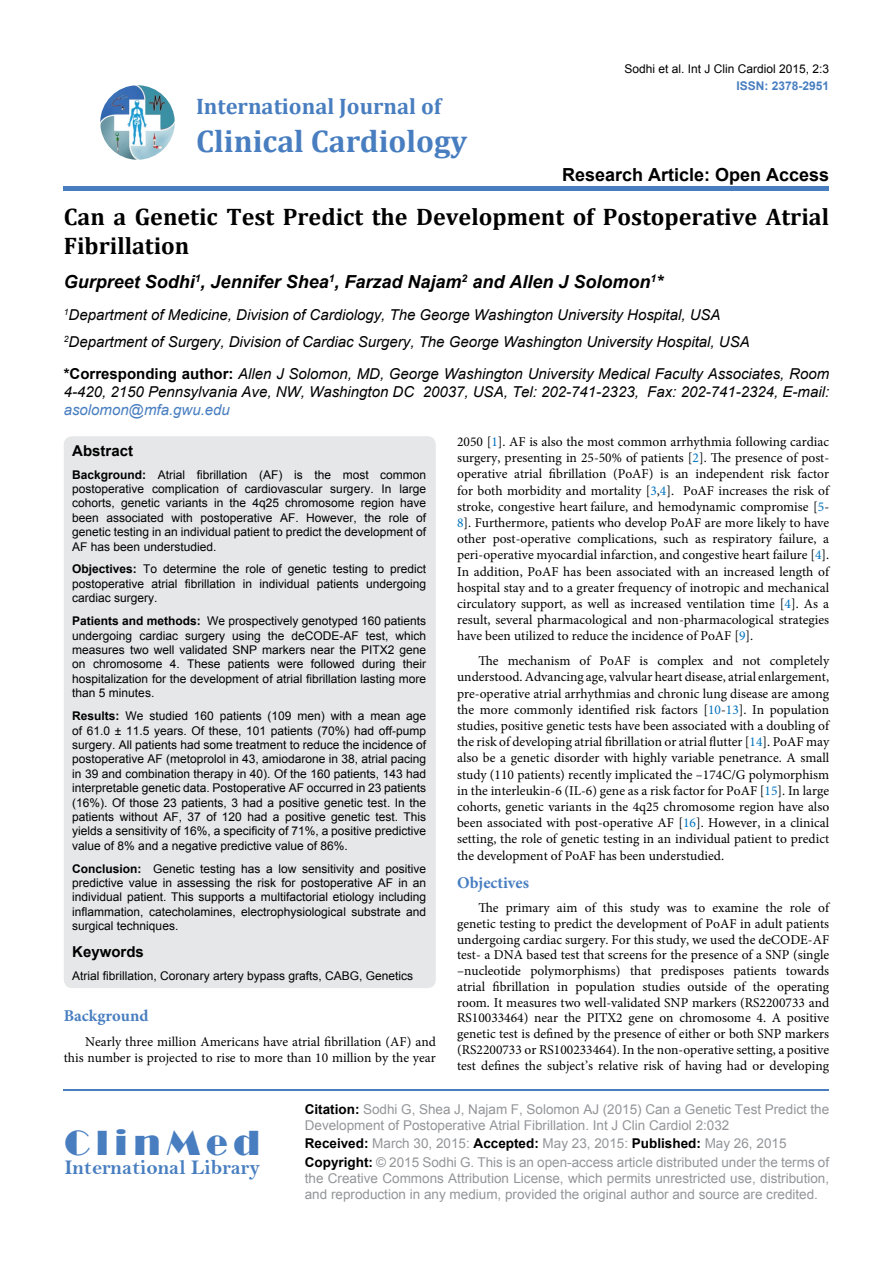
<style>
.page{position:relative;width:893px;height:1263px;background:#fff}
.page>*{position:absolute;margin:0;border:0;box-sizing:border-box;transform-origin:0 0}
.t1{font:36px "Broadway";letter-spacing:.16em;color:#487ec0}
.t2{font:700 31.5px "Cambria";color:#487ec0}
.t3{font:700 24px/28.8px "Cambria";color:#000}
.t4{font:700 22.5px "Cambria";color:#487ec0}
.t5{font:21px "Bell MT Bold";color:#487ec0}
.t6{font:italic 700 18px "Arial";color:#000}
.t7{font:700 18px "Arial";color:#000}
.t8{font:700 16.5px "Minion Pro";color:#487ec0}
.t9{font:italic 15px/26.5px "Arial";color:#000}
.t10{font:italic 15px "Arial";color:#487ec0}
.t11{font:700 15px "Arial";color:#000}
.t12{font:13.5px/16.2px "Minion Pro";color:#000;text-align:justify}
.t13{font:13.5px/16.2px "Arial";color:#939598}
.t14{font:12px/14.4px "Arial";color:#000;text-align:justify}
.t15{font:700 12px "Arial";color:#487ec0}
.s1{font-weight:700;font-style:normal}
.s2{font-weight:700}
.s3{color:#0072bc}
.s4{font-weight:700;color:#000}
</style>
<div class="page">
<img style="left:100px;top:85px;width:75px;height:75px;border-radius:37px">
<div style="left:64px;top:186px;width:765px;height:5px;background:#487ec0"></div>
<hr style="left:64px;top:1089px;width:765px;height:2px;background:#487ec0">
<div style="left:64px;top:436px;width:372px;height:552px;background:#e6e7e8;border-radius:9px"></div>
<h3 class="t4" style="left:196px;top:91px;width:247px">International Journal of</h3>
<h2 class="t2" style="left:196px;top:119px;width:273px">Clinical Cardiology</h2>
<p class="t14" style="left:624px;top:61px;width:206px">Sodhi et al. Int J Clin Cardiol 2015, 2:3</p>
<p class="t15" style="left:736px;top:77px;width:94px">ISSN: 2378-2951</p>
<h3 class="t7" style="left:562px;top:162px;width:269px">Research Article: Open Access</h3>
<h3 class="t3" style="left:64px;top:202px;width:767px">Can a Genetic Test Predict the Development of Postoperative Atrial<br>Fibrillation</h3>
<h3 class="t6" style="left:64px;top:270px;width:601px">Gurpreet Sodhi<sup>1</sup>, Jennifer Shea<sup>1</sup>, Farzad Najam<sup>2</sup> and Allen J Solomon<sup>1</sup>*</h3>
<p class="t9" style="left:64px;top:302px;width:687px"><sup>1</sup>Department of Medicine, Division of Cardiology, The George Washington University Hospital, USA<br><sup>2</sup>Department of Surgery, Division of Cardiac Surgery, The George Washington University Hospital, USA</p>
<p class="t9" style="left:64px;top:365px;width:767px;line-height:18px"><span class="s1">*Corresponding author:</span> Allen J Solomon, MD, George Washington University Medical Faculty Associates, Room<br>4-420, 2150 Pennsylvania Ave, NW, Washington DC 20037, USA, Tel: 202-741-2323, Fax: 202-741-2324, E-mail:</p>
<p class="t10" style="left:64px;top:400px;width:168px">asolomon@mfa.gwu.edu</p>
<p class="t11" style="left:72px;top:440px;width:62px">Abstract</p>
<p class="t14" style="left:72px;top:467px;width:355px"><span class="s2">Background:</span> Atrial fibrillation (AF) is the most common postoperative complication of cardiovascular surgery. In large cohorts, genetic variants in the 4q25 chromosome region have been associated with postoperative AF. However, the role of genetic testing in an individual patient to predict the development of AF has been understudied.</p>
<p class="t14" style="left:72px;top:562px;width:355px"><span class="s2">Objectives:</span> To determine the role of genetic testing to predict postoperative atrial fibrillation in individual patients undergoing cardiac surgery.</p>
<p class="t14" style="left:72px;top:614px;width:355px"><span class="s2">Patients and methods:</span> We prospectively genotyped 160 patients undergoing cardiac surgery using the deCODE-AF test, which measures two well validated SNP markers near the PITX2 gene on chromosome 4. These patients were followed during their hospitalization for the development of atrial fibrillation lasting more than 5 minutes.</p>
<p class="t14" style="left:72px;top:709px;width:355px"><span class="s2">Results:</span> We studied 160 patients (109 men) with a mean age of 61.0 ± 11.5 years. Of these, 101 patients (70%) had off-pump surgery. All patients had some treatment to reduce the incidence of postoperative AF (metoprolol in 43, amiodarone in 38, atrial pacing in 39 and combination therapy in 40). Of the 160 patients, 143 had interpretable genetic data. Postoperative AF occurred in 23 patients (16%). Of those 23 patients, 3 had a positive genetic test. In the patients without AF, 37 of 120 had a positive genetic test. This yields a sensitivity of 16%, a specificity of 71%, a positive predictive value of 8% and a negative predictive value of 86%.</p>
<p class="t14" style="left:72px;top:861px;width:355px"><span class="s2">Conclusion:</span> Genetic testing has a low sensitivity and positive predictive value in assessing the risk for postoperative AF in an individual patient. This supports a multifactorial etiology including inflammation, catecholamines, electrophysiological substrate and surgical techniques.</p>
<p class="t11" style="left:72px;top:941px;width:73px">Keywords</p>
<p class="t14" style="left:72px;top:968px;width:342px">Atrial fibrillation, Coronary artery bypass grafts, CABG, Genetics</p>
<p class="t12" style="left:457px;top:434px;width:374px">2050 [<span class="s3">1</span>]. AF is also the most common arrhythmia following cardiac surgery, presenting in 25-50% of patients [<span class="s3">2</span>]. The presence of post&shy;operative atrial fibrillation (PoAF) is an independent risk factor for both morbidity and mortality [<span class="s3">3</span>,<span class="s3">4</span>]. PoAF increases the risk of stroke, congestive heart failure, and hemodynamic compromise [<span class="s3">5</span>- <span class="s3">8</span>]. Furthermore, patients who develop PoAF are more likely to have other post-operative complications, such as respiratory failure, a peri-operative myocardial infarction, and congestive heart failure [<span class="s3">4</span>].<br>In addition, PoAF has been associated with an increased length of hospital stay and to a greater frequency of inotropic and mechanical circulatory support, as well as increased ventilation time [<span class="s3">4</span>]. As a result, several pharmacological and non-pharmacological strategies have been utilized to reduce the incidence of PoAF [<span class="s3">9</span>].</p>
<p class="t12" style="left:457px;top:653px;width:374px;text-indent:21px">The mechanism of PoAF is complex and not completely understood. Advancing age, valvular heart disease, atrial enlargement, pre-operative atrial arrhythmias and chronic lung disease are among the more commonly identified risk factors [<span class="s3">10</span>-<span class="s3">13</span>]. In population studies, positive genetic tests have been associated with a doubling of the risk of developing atrial fibrillation or atrial flutter [<span class="s3">14</span>]. PoAF may also be a genetic disorder with highly variable penetrance. A small study (110 patients) recently implicated the –174C/G polymorphism in the interleukin-6 (IL-6) gene as a risk factor for PoAF [<span class="s3">15</span>]. In large cohorts, genetic variants in the 4q25 chromosome region have also been associated with post-operative AF [<span class="s3">16</span>]. However, in a clinical setting, the role of genetic testing in an individual patient to predict the development of PoAF has been understudied.</p>
<p class="t8" style="left:457px;top:871px;width:74px">Objectives</p>
<p class="t12" style="left:457px;top:900px;width:374px;line-height:15.8px;text-indent:21px">The primary aim of this study was to examine the role of genetic testing to predict the development of PoAF in adult patients undergoing cardiac surgery. For this study, we used the deCODE-AF test- a DNA based test that screens for the presence of a SNP (single –nucleotide polymorphisms) that predisposes patients towards atrial fibrillation in population studies outside of the operating room. It measures two well-validated SNP markers (RS2200733 and RS10033464) near the PITX2 gene on chromosome 4. A positive genetic test is defined by the presence of either or both SNP markers (RS2200733 or RS100233464). In the non-operative setting, a positive test defines the subject’s relative risk of having had or developing</p>
<p class="t8" style="left:64px;top:1004px;width:86px">Background</p>
<p class="t12" style="left:64px;top:1034px;width:374px;text-align:right">Nearly three million Americans have atrial fibrillation (AF) and this number is projected to rise to more than 10 million by the year</p>
<h1 class="t1" style="left:64px;top:1122px;width:197px">ClinMed</h1>
<h3 class="t5" style="left:64px;top:1155px;width:197px">International Library</h3>
<p class="t13" style="left:305px;top:1101px;width:526px"><span class="s4">Citation:</span> Sodhi G, Shea J, Najam F, Solomon AJ (2015) Can a Genetic Test Predict the<br>Development of Postoperative Atrial Fibrillation. Int J Clin Cardiol 2:032</p>
<p class="t13" style="left:305px;top:1134px;width:526px;line-height:18.3px"><span class="s4">Received:</span> March 30, 2015: <span class="s4">Accepted:</span> May 23, 2015: <span class="s4">Published:</span> May 26, 2015<br><span class="s4">Copyright:</span> © 2015 Sodhi G. This is an open-access article distributed under the terms of</p>
<p class="t13" style="left:305px;top:1170px;width:526px">the Creative Commons Attribution License, which permits unrestricted use, distribution, and reproduction in any medium, provided the original author and source are credited.</p>
</div>
